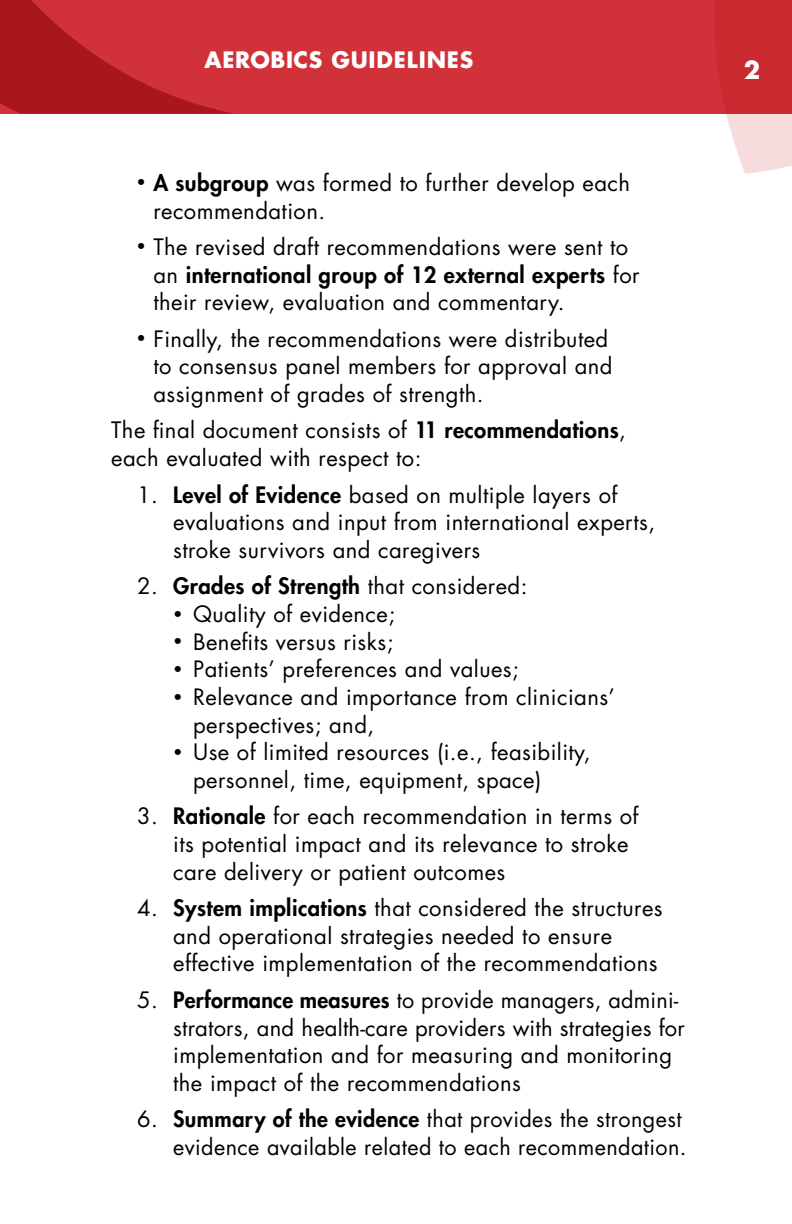
<style>
.page{position:relative;width:792px;height:1224px;background:#fff}
.page>*{position:absolute;margin:0;border:0;box-sizing:border-box;transform-origin:0 0}
.t1{font:700 24px "Futura Std";color:#fff}
.t2{font:22px/27.6px "Futura Std";letter-spacing:.02em;color:#000}
.t3{font:700 22px "Futura Std";letter-spacing:.035em;color:#fff}
.s1{font-size:16px}
.s2{font-weight:800}
</style>
<div class="page">
<div style="left:0;top:0;width:792px;height:114px;background:#d13239"></div>
<svg style="left:726px;top:114px;width:66px;height:60px"></svg>
<svg style="left:0;top:0;width:234px;height:114px"></svg>
<p class="t3" style="left:204px;top:45px;width:270px">AEROBICS GUIDELINES</p>
<p class="t2" style="left:153px;top:169px;width:478px;text-indent:-17px"><span class="s1">•</span> <span class="s2">A subgroup</span> was formed to further develop each recommendation.</p>
<p class="t2" style="left:153px;top:233px;width:488px;text-indent:-17px"><span class="s1">•</span> The revised draft recommendations were sent to an <span class="s2">international group of 12 external experts</span> for their review, evaluation and commentary.</p>
<p class="t2" style="left:153px;top:325px;width:461px;text-indent:-17px"><span class="s1">•</span> Finally, the recommendations were distributed to consensus panel members for approval and assignment of grades of strength.</p>
<p class="t2" style="left:111px;top:417px;width:516px">The final document consists of <span class="s2">11 recommendations</span>, each evaluated with respect to:</p>
<p class="t2" style="left:173px;top:481px;width:484px;text-indent:-36px">1. <span class="s2">Level of Evidence</span> based on multiple layers of evaluations and input from international experts, stroke survivors and caregivers</p>
<p class="t2" style="left:137px;top:573px;width:392px">2. <span class="s2">Grades of Strength</span> that considered:</p>
<p class="t2" style="left:173px;top:600px;width:223px"><span class="s1">•</span> Quality of evidence;</p>
<p class="t2" style="left:173px;top:628px;width:222px"><span class="s1">•</span> Benefits versus risks;</p>
<p class="t2" style="left:173px;top:656px;width:347px"><span class="s1">•</span> Patients’ preferences and values;</p>
<p class="t2" style="left:193px;top:683px;width:423px;text-indent:-20px"><span class="s1">•</span> Relevance and importance from clinicians’ perspectives; and,</p>
<p class="t2" style="left:193px;top:739px;width:399px;text-indent:-20px"><span class="s1">•</span> Use of limited resources (i.e., feasibility, personnel, time, equipment, space)</p>
<p class="t2" style="left:173px;top:803px;width:467px;text-indent:-36px">3. <span class="s2">Rationale</span> for each recommendation in terms of its potential impact and its relevance to stroke care delivery or patient outcomes</p>
<p class="t2" style="left:173px;top:894px;width:491px;text-indent:-36px">4. <span class="s2">System implications</span> that considered the structures and operational strategies needed to ensure effective implementation of the recommendations</p>
<p class="t2" style="left:173px;top:986px;width:513px;text-indent:-36px">5. <span class="s2">Performance measures</span> to provide managers, admini&shy;strators, and health-care providers with strategies for implementation and for measuring and monitoring the impact of the recommendations</p>
<p class="t2" style="left:137px;top:1106px;width:551px;text-align:right">6. <span class="s2">Summary of the evidence</span> that provides the strongest evidence available related to each recommendation.</p>
<p class="t1" style="left:744px;top:54px;width:18px">2</p>
</div>
